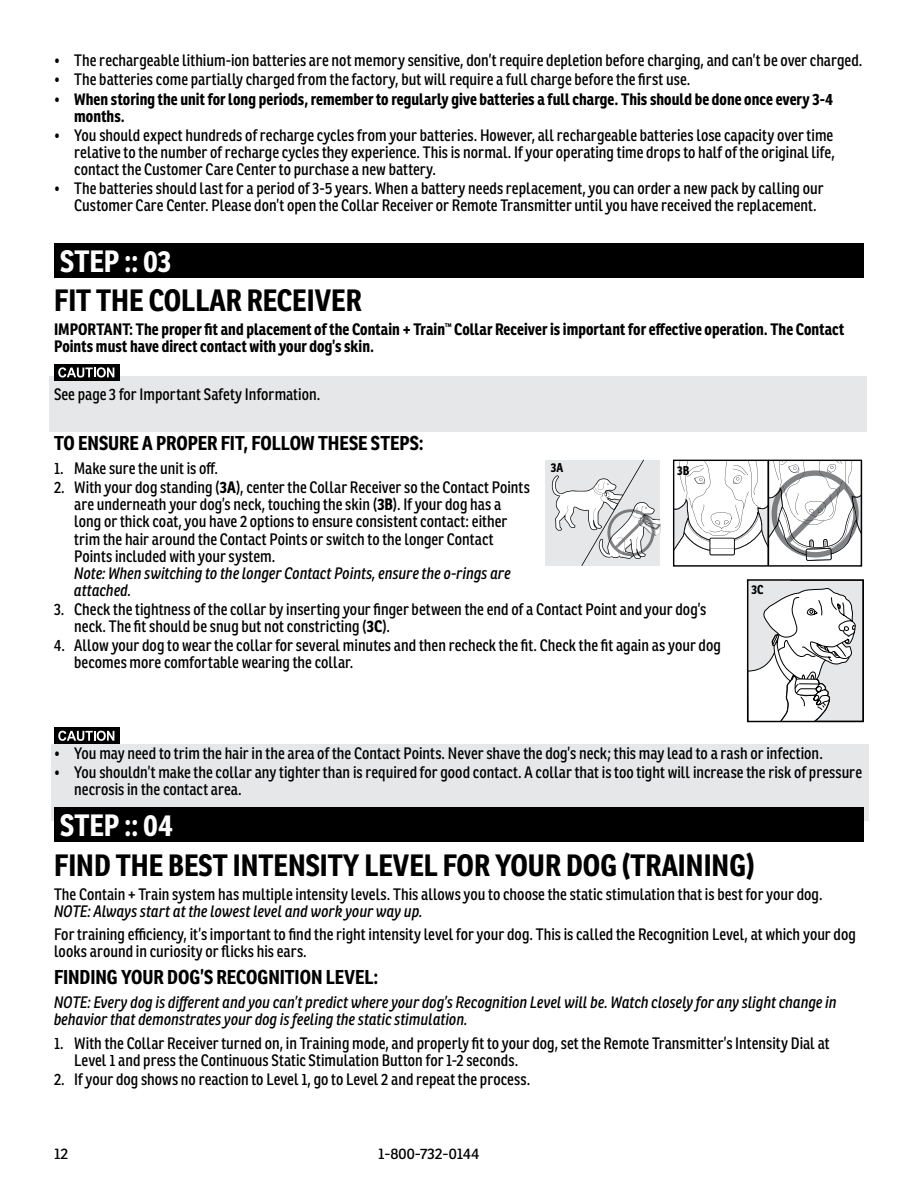
<style>
.page{position:relative;width:918px;height:1188px;background:#fff}
.page>*{position:absolute;margin:0;border:0;box-sizing:border-box;transform-origin:0 0}
.t1{font:700 30px "Ronnia Cond";color:#000}
.t2{font:700 30px "Ronnia Cond";color:#fff}
.t3{font:700 19.5px "Ronnia Cond";letter-spacing:-.005em;color:#000}
.t4{font:16.2px/17.1px "Ronnia Cond";color:#000}
.t5{font:italic 16.2px/17.1px "Ronnia Cond";letter-spacing:.005em;color:#000}
.t6{font:700 16.2px/17.1px "Ronnia Cond";letter-spacing:.005em;color:#000}
.t7{font:15px "Ronnia";color:#000}
.t8{font:700 12.45px "Ronnia Cond";color:#000}
.s1{font-weight:400}
.s2{font-weight:700}
</style>
<div class="page">
<div style="left:51px;top:745px;width:817px;height:76px;background:#e6e7e8"></div>
<div style="left:50px;top:376px;width:817px;height:55px;background:#e6e7e8"></div>
<div style="left:54px;top:243px;width:810px;height:35px;background:#000"></div>
<div style="left:54px;top:364px;width:65px;height:16px;background:#000"></div>
<svg style="left:58px;top:367px;width:56px;height:11px"></svg>
<div style="left:54px;top:728px;width:65px;height:16px;background:#000"></div>
<svg style="left:58px;top:731px;width:56px;height:10px"></svg>
<div style="left:54px;top:807px;width:810px;height:35px;background:#000"></div>
<div style="left:546px;top:460px;width:114px;height:106px;background:#e6e7e8"></div>
<svg style="left:552px;top:460px;width:102px;height:106px"></svg>
<img style="left:631px;top:505px;width:30px;height:31px">
<svg style="left:673px;top:460px;width:189px;height:107px"></svg>
<div style="left:747px;top:579px;width:117px;height:143px;border:1px solid #000"></div>
<svg style="left:748px;top:580px;width:115px;height:142px"></svg>
<p class="t4" style="left:54px;top:52px;width:810px">• The rechargeable lithium-ion batteries are not memory sensitive, don’t require depletion before charging, and can’t be over charged.</p>
<p class="t4" style="left:54px;top:71px;width:638px">• The batteries come partially charged from the factory, but will require a full charge before the first use.</p>
<p class="t6" style="left:74px;top:90px;width:760px;text-indent:-20px"><span class="s1">•</span> When storing the unit for long periods, remember to regularly give batteries a full charge. This should be done once every 3-4 months.</p>
<p class="t4" style="left:74px;top:126px;width:762px;text-align:justify;text-indent:-20px">• You should expect hundreds of recharge cycles from your batteries. However, all rechargeable batteries lose capacity over time relative to the number of recharge cycles they experience. This is normal. If your operating time drops to half of the original life, contact the Customer Care Center to purchase a new battery.</p>
<p class="t4" style="left:74px;top:180px;width:751px;text-indent:-20px">• The batteries should last for a period of 3-5 years. When a battery needs replacement, you can order a new pack by calling our<br>Customer Care Center. Please don’t open the Collar Receiver or Remote Transmitter until you have received the replacement.</p>
<h1 class="t2" style="left:60px;top:242px;width:113px">STEP :: 03</h1>
<h1 class="t1" style="left:54px;top:281px;width:309px">FIT THE COLLAR RECEIVER</h1>
<p class="t6" style="left:54px;top:321px;width:792px">IMPORTANT: The proper fit and placement of the Contain + Train<sup>™</sup> Collar Receiver is important for effective operation. The Contact<br>Points must have direct contact with your dog’s skin.</p>
<p class="t4" style="left:54px;top:385px;width:268px">See page 3 for Important Safety Information.</p>
<p class="t3" style="left:54px;top:431px;width:371px">TO ENSURE A PROPER FIT, FOLLOW THESE STEPS:</p>
<p class="t4" style="left:54px;top:460px;width:166px">1. Make sure the unit is off.</p>
<p class="t4" style="left:74px;top:479px;width:457px;text-indent:-20px">2. With your dog standing (<span class="s2">3A</span>), center the Collar Receiver so the Contact Points are underneath your dog’s neck, touching the skin (<span class="s2">3B</span>). If your dog has a long or thick coat, you have 2 options to ensure consistent contact: either trim the hair around the Contact Points or switch to the longer Contact Points included with your system.</p>
<p class="t5" style="left:74px;top:564px;width:438px">Note: When switching to the longer Contact Points, ensure the o-rings are attached.</p>
<p class="t4" style="left:74px;top:600px;width:634px;text-indent:-20px">3. Check the tightness of the collar by inserting your finger between the end of a Contact Point and your dog’s neck. The fit should be snug but not constricting (<span class="s2">3C</span>).</p>
<p class="t4" style="left:74px;top:637px;width:648px;text-indent:-20px">4. Allow your dog to wear the collar for several minutes and then recheck the fit. Check the fit again as your dog becomes more comfortable wearing the collar.</p>
<p class="t8" style="left:551px;top:459px;width:14px">3A</p>
<p class="t8" style="left:677px;top:462px;width:14px">3B</p>
<p class="t8" style="left:751px;top:582px;width:14px">3C</p>
<p class="t4" style="left:54px;top:744px;width:770px">• You may need to trim the hair in the area of the Contact Points. Never shave the dog’s neck; this may lead to a rash or infection.</p>
<p class="t4" style="left:74px;top:763px;width:789px;text-indent:-20px">• You shouldn’t make the collar any tighter than is required for good contact. A collar that is too tight will increase the risk of pressure necrosis in the contact area.</p>
<h1 class="t2" style="left:60px;top:806px;width:114px">STEP :: 04</h1>
<h1 class="t1" style="left:54px;top:846px;width:702px">FIND THE BEST INTENSITY LEVEL FOR YOUR DOG (TRAINING)</h1>
<p class="t4" style="left:54px;top:885px;width:770px">The Contain + Train system has multiple intensity levels. This allows you to choose the static stimulation that is best for your dog.</p>
<p class="t5" style="left:54px;top:902px;width:370px">NOTE: Always start at the lowest level and work your way up.</p>
<p class="t4" style="left:54px;top:926px;width:803px">For training efficiency, it’s important to find the right intensity level for your dog. This is called the Recognition Level, at which your dog looks around in curiosity or flicks his ears.</p>
<p class="t3" style="left:54px;top:965px;width:326px">FINDING YOUR DOG’S RECOGNITION LEVEL:</p>
<p class="t5" style="left:54px;top:994px;width:784px">NOTE: Every dog is different and you can’t predict where your dog’s Recognition Level will be. Watch closely for any slight change in behavior that demonstrates your dog is feeling the static stimulation.</p>
<p class="t4" style="left:74px;top:1035px;width:757px;text-indent:-20px">1. With the Collar Receiver turned on, in Training mode, and properly fit to your dog, set the Remote Transmitter’s Intensity Dial at<br>Level 1 and press the Continuous Static Stimulation Button for 1-2 seconds.</p>
<p class="t4" style="left:54px;top:1071px;width:478px">2. If your dog shows no reaction to Level 1, go to Level 2 and repeat the process.</p>
<p class="t7" style="left:54px;top:1144px;width:16px">12</p>
<p class="t7" style="left:378px;top:1144px;width:103px">1-800-732-0144</p>
</div>
